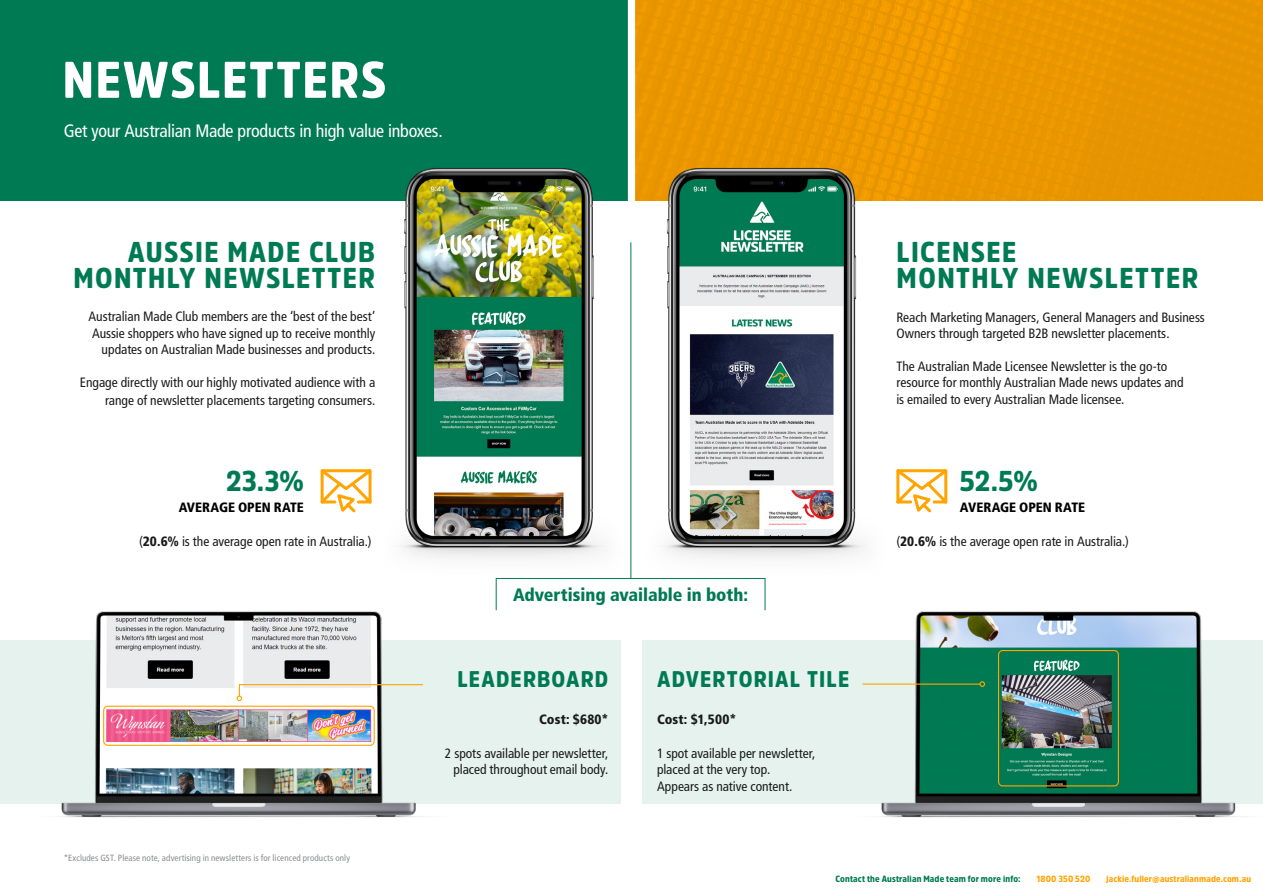
<style>
.page{position:relative;width:1263px;height:893px;background:#fff}
.page>*{position:absolute;margin:0;border:0;box-sizing:border-box;transform-origin:0 0}
.t1{font:900 51px "Amsi Pro Narw";letter-spacing:.035em;color:#fff}
.t2{font:900 28.5px/25.5px "Amsi Pro Narw";letter-spacing:.045em;color:#007a53;text-align:right}
.t3{font:900 22.5px "Amsi Pro Narw";letter-spacing:.05em;color:#007a53}
.t4{font:condensed 18px "Frutiger LT Std";letter-spacing:-.015em;color:#fff}
.t5{font:900 condensed 18px "Frutiger LT Std";letter-spacing:-.005em;color:#007a53}
.t6{font:condensed 13.5px/16.5px "Frutiger LT Std";color:#1a1a1a;text-align:right}
.t7{font:900 condensed 13.5px "Frutiger LT Std";color:#000}
.t8{font:900 condensed 13.5px "Frutiger LT Std";letter-spacing:.01em;color:#1a1a1a}
.t9{font:condensed 9px "Frutiger LT Std";letter-spacing:.01em;color:#8a8c8e}
.t10{font:900 9px "Amsi Pro Narw";letter-spacing:.015em;color:#ffa400}
.t11{font:900 9px "Amsi Pro Narw";letter-spacing:.015em;color:#007a53}
.s1{font-weight:900}
</style>
<div class="page">
<div style="left:0;top:0;width:630px;height:201px;background:#007a53"></div>
<img style="left:635px;top:0;width:628px;height:201px">
<div style="left:628px;top:0;width:7px;height:225px;background:#fff"></div>
<img style="left:401px;top:168px;width:203px;height:391px">
<img style="left:627px;top:116px;width:282px;height:458px">
<hr style="left:631px;top:242px;width:1px;height:336px;background:#007a53">
<div style="left:496px;top:578px;width:269px;height:32px;border:1px solid #007a53"></div>
<div style="left:0;top:640px;width:621px;height:164px;background:#e6f2ee"></div>
<div style="left:642px;top:640px;width:621px;height:164px;background:#e6f2ee"></div>
<img style="left:879px;top:611px;width:365px;height:207px">
<img style="left:59px;top:611px;width:366px;height:207px">
<div style="left:103px;top:706px;width:272px;height:40px;border:1px solid #ffa400;border-radius:4px"></div>
<div style="left:998px;top:650px;width:121px;height:136px;border:1px solid #ffa400;border-radius:4px"></div>
<svg style="left:237px;top:683px;width:187px;height:18px"></svg>
<hr style="left:862px;top:683px;width:118px;height:2px;background:#ffa400">
<svg style="left:979px;top:681px;width:6px;height:6px"></svg>
<svg style="left:320px;top:469px;width:52px;height:44px"></svg>
<svg style="left:894px;top:467px;width:54px;height:49px"></svg>
<h1 class="t1" style="left:63px;top:45px;width:325px">NEWSLETTERS</h1>
<h3 class="t4" style="left:64px;top:120px;width:380px">Get your Australian Made products in high value inboxes.</h3>
<h2 class="t2" style="left:73px;top:239px;width:303px">AUSSIE MADE CLUB<br>MONTHLY NEWSLETTER</h2>
<p class="t6" style="left:89px;top:309px;width:288px">Australian Made Club members are the ‘best of the best’<br>Aussie shoppers who have signed up to receive monthly updates on Australian Made businesses and products.</p>
<p class="t6" style="left:80px;top:374px;width:297px;line-height:18px">Engage directly with our highly motivated audience with a range of newsletter placements targeting consumers.</p>
<h2 class="t2" style="left:226px;top:467px;width:79px">23.3%</h2>
<p class="t7" style="left:179px;top:499px;width:127px">AVERAGE OPEN RATE</p>
<p class="t6" style="left:139px;top:534px;width:234px">(<span class="s1">20.6%</span> is the average open rate in Australia.)</p>
<p class="t9" style="left:64px;top:853px;width:288px">*Excludes GST. Please note, advertising in newsletters is for licenced products only</p>
<h3 class="t5" style="left:513px;top:584px;width:236px">Advertising available in both:</h3>
<h3 class="t3" style="left:457px;top:663px;width:152px">LEADERBOARD</h3>
<p class="t8" style="left:539px;top:711px;width:71px">Cost: $680*</p>
<p class="t6" style="left:445px;top:745px;width:165px">2 spots available per newsletter, placed throughout email body.</p>
<h3 class="t3" style="left:657px;top:663px;width:194px">ADVERTORIAL TILE</h3>
<p class="t8" style="left:657px;top:711px;width:81px">Cost: $1,500*</p>
<p class="t6" style="left:657px;top:745px;width:160px;text-align:left">1 spot available per newsletter, placed at the very top.<br>Appears as native content.</p>
<h2 class="t2" style="left:896px;top:239px;width:303px;text-align:left">LICENSEE<br>MONTHLY NEWSLETTER</h2>
<p class="t6" style="left:896px;top:309px;width:310px;text-align:left">Reach Marketing Managers, General Managers and Business<br>Owners through targeted B2B newsletter placements.</p>
<p class="t6" style="left:896px;top:358px;width:289px;text-align:left">The Australian Made Licensee Newsletter is the go-to resource for monthly Australian Made news updates and is emailed to every Australian Made licensee.</p>
<h2 class="t2" style="left:960px;top:467px;width:79px">52.5%</h2>
<p class="t7" style="left:960px;top:499px;width:127px">AVERAGE OPEN RATE</p>
<p class="t6" style="left:896px;top:534px;width:234px">(<span class="s1">20.6%</span> is the average open rate in Australia.)</p>
<p class="t11" style="left:835px;top:872px;width:187px">Contact the Australian Made team for more info:</p>
<p class="t10" style="left:1036px;top:872px;width:55px">1800 350 520</p>
<p class="t10" style="left:1106px;top:872px;width:146px">jackie.fuller@australianmade.com.au</p>
</div>
